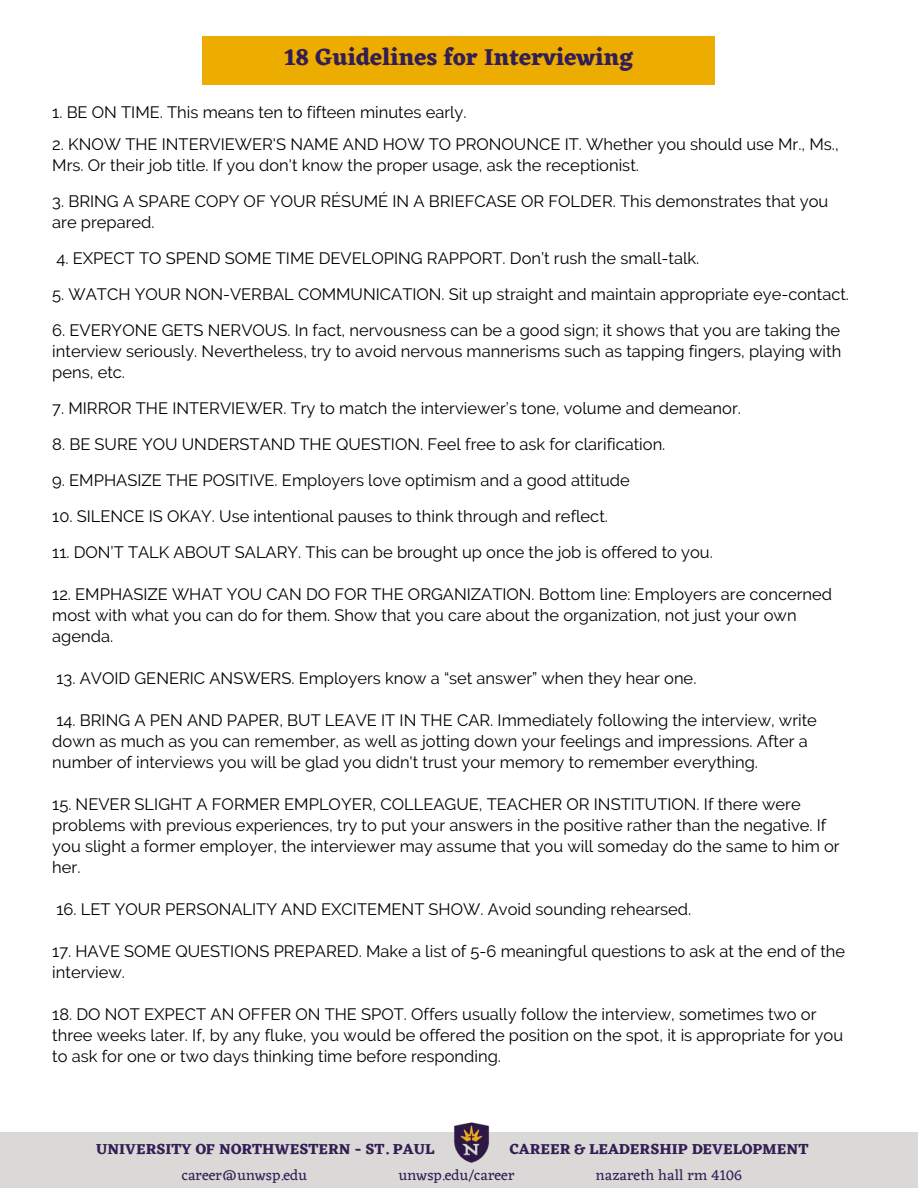
<style>
.page{position:relative;width:918px;height:1188px;background:#fff}
.page>*{position:absolute;margin:0;border:0;box-sizing:border-box;transform-origin:0 0}
.t1{font:700 24px "Eczar";color:#331e54}
.t2{font:16.5px/21px "Raleway";color:#000}
.t3{font:700 15px "Eczar";color:#331e54}
.t4{font:15px "Eczar";color:#331e54}
</style>
<div class="page">
<div style="left:0;top:1132px;width:918px;height:56px;background:#dad9d7"></div>
<img style="left:454px;top:1122px;width:35px;height:41px">
<div style="left:203px;top:36px;width:512px;height:48px;background:#ecac00"></div>
<h3 class="t1" style="left:285px;top:43px;width:350px">18 Guidelines for Interviewing</h3>
<p class="t2" style="left:52px;top:102px;width:416px">1. BE ON TIME. This means ten to fifteen minutes early.</p>
<h1 class="t2" style="left:52px;top:134px;width:788px">2. KNOW THE INTERVIEWER'S NAME AND HOW TO PRONOUNCE IT. Whether you should use Mr., Ms.,<br>Mrs. Or their job title. If you don't know the proper usage, ask the receptionist.</h1>
<p class="t2" style="left:52px;top:191px;width:777px">3. BRING A SPARE COPY OF YOUR RÉSUMÉ IN A BRIEFCASE OR FOLDER. This demonstrates that you are prepared.</p>
<p class="t2" style="left:57px;top:248px;width:644px">4. EXPECT TO SPEND SOME TIME DEVELOPING RAPPORT. Don’t rush the small-talk.</p>
<p class="t2" style="left:52px;top:284px;width:798px">5. WATCH YOUR NON-VERBAL COMMUNICATION. Sit up straight and maintain appropriate eye-contact.</p>
<p class="t2" style="left:52px;top:320px;width:791px;text-align:justify">6. EVERYONE GETS NERVOUS. In fact, nervousness can be a good sign; it shows that you are taking the interview seriously. Nevertheless, try to avoid nervous mannerisms such as tapping fingers, playing with pens, etc.</p>
<p class="t2" style="left:52px;top:398px;width:690px">7. MIRROR THE INTERVIEWER. Try to match the interviewer’s tone, volume and demeanor.</p>
<p class="t2" style="left:52px;top:434px;width:615px">8. BE SURE YOU UNDERSTAND THE QUESTION. Feel free to ask for clarification.</p>
<p class="t2" style="left:52px;top:470px;width:579px">9. EMPHASIZE THE POSITIVE. Employers love optimism and a good attitude</p>
<p class="t2" style="left:52px;top:506px;width:557px">10. SILENCE IS OKAY. Use intentional pauses to think through and reflect.</p>
<p class="t2" style="left:52px;top:542px;width:662px">11. DON’T TALK ABOUT SALARY. This can be brought up once the job is offered to you.</p>
<p class="t2" style="left:52px;top:584px;width:781px">12. EMPHASIZE WHAT YOU CAN DO FOR THE ORGANIZATION. Bottom line: Employers are concerned most with what you can do for them. Show that you care about the organization, not just your own agenda.</p>
<p class="t2" style="left:57px;top:668px;width:641px">13. AVOID GENERIC ANSWERS. Employers know a “set answer” when they hear one.</p>
<p class="t2" style="left:52px;top:710px;width:766px">14. BRING A PEN AND PAPER, BUT LEAVE IT IN THE CAR. Immediately following the interview, write down as much as you can remember, as well as jotting down your feelings and impressions. After a number of interviews you will be glad you didn't trust your memory to remember everything.</p>
<p class="t2" style="left:52px;top:794px;width:789px">15. NEVER SLIGHT A FORMER EMPLOYER, COLLEAGUE, TEACHER OR INSTITUTION. If there were problems with previous experiences, try to put your answers in the positive rather than the negative. If you slight a former employer, the interviewer may assume that you will someday do the same to him or her.</p>
<p class="t2" style="left:57px;top:899px;width:636px">16. LET YOUR PERSONALITY AND EXCITEMENT SHOW. Avoid sounding rehearsed.</p>
<p class="t2" style="left:52px;top:941px;width:794px">17. HAVE SOME QUESTIONS PREPARED. Make a list of 5-6 meaningful questions to ask at the end of the interview.</p>
<p class="t2" style="left:52px;top:1004px;width:792px">18. DO NOT EXPECT AN OFFER ON THE SPOT. Offers usually follow the interview, sometimes two or three weeks later. If, by any fluke, you would be offered the position on the spot, it is appropriate for you to ask for one or two days thinking time before responding.</p>
<p class="t3" style="left:96px;top:1140px;width:340px">UNIVERSITY OF NORTHWESTERN - ST. PAUL</p>
<p class="t3" style="left:510px;top:1140px;width:300px">CAREER &amp; LEADERSHIP DEVELOPMENT</p>
<h2 class="t4" style="left:182px;top:1166px;width:127px">career@unwsp.edu</h2>
<p class="t4" style="left:399px;top:1166px;width:117px">unwsp.edu/career</p>
<p class="t4" style="left:596px;top:1166px;width:148px">nazareth hall rm 4106</p>
</div>
